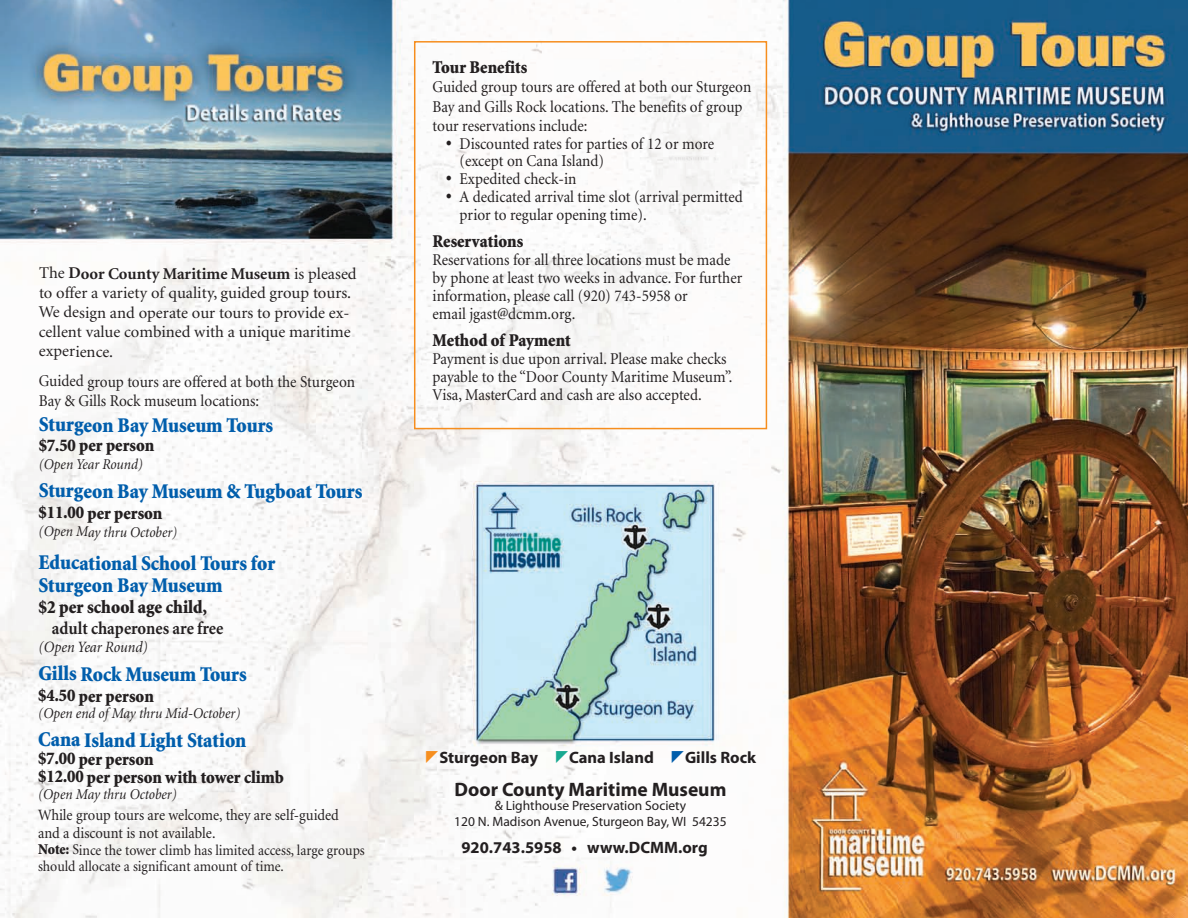
<style>
.page{position:relative;width:1188px;height:918px;background:#fff}
.page>*{position:absolute;margin:0;border:0;box-sizing:border-box;transform-origin:0 0}
.t1{font:900 21px/22.5px "Minion";color:#015eac;scale:.92 1}
.t2{font:700 19.5px "Myriad Pro";color:#231f20}
.t3{font:900 18.75px "Minion";color:#231f20;scale:.92 1}
.t4{font:900 18px/18.1px "Minion";color:#231f20;scale:.92 1}
.t5{font:700 18px "Minion";color:#231f20;scale:.92 1}
.t6{font:16.5px/18px "Minion";color:#231f20;scale:.92 1}
.t7{font:16.5px/19.5px "Minion";color:#231f20}
.t8{font:700 16.5px "Myriad Pro";color:#231f20}
.t9{font:15.75px/17.9px "Minion";color:#231f20;scale:.92 1}
.t10{font:italic 15.75px "Minion";color:#231f20;scale:.92 1}
.t11{font:15px/16.4px "Minion";color:#231f20;scale:.92 1}
.t12{font:italic 15px "Minion";color:#231f20;scale:.92 1}
.t13{font:13.5px/16.2px "Myriad Pro";color:#231f20;text-align:center}
.s1{font-weight:700}
.s2{font-weight:900}
.s3{font-weight:900;font-size:18px}
</style>
<div class="page">
<img style="left:0;top:0;width:1188px;height:918px">
<img style="left:417px;top:44px;width:347px;height:382px">
<div style="left:414px;top:41px;width:353px;height:388px;border:2px solid #f68e1e"></div>
<svg style="left:426px;top:751px;width:12px;height:12px"></svg>
<svg style="left:556px;top:751px;width:12px;height:12px"></svg>
<svg style="left:672px;top:751px;width:12px;height:12px"></svg>
<p class="t7" style="left:39px;top:265px;width:319px">The <span class="s1">Door County Maritime Museum</span> is pleased to offer a variety of quality, guided group tours.<br>We design and operate our tours to provide ex&shy;cellent value combined with a unique maritime experience.</p>
<p class="t6" style="left:39px;top:373px;width:345px;line-height:19.5px">Guided group tours are offered at both the Sturgeon<br>Bay &amp; Gills Rock museum locations:</p>
<p class="t1" style="left:39px;top:415px;width:256px">Sturgeon Bay Museum Tours</p>
<p class="t4" style="left:39px;top:437px;width:127px">$7.50 per person</p>
<p class="t12" style="left:39px;top:458px;width:115px">(Open Year Round)</p>
<p class="t1" style="left:39px;top:481px;width:353px">Sturgeon Bay Museum &amp; Tugboat Tours</p>
<p class="t4" style="left:39px;top:505px;width:136px">$11.00 per person</p>
<p class="t12" style="left:39px;top:526px;width:152px">(Open May thru October)</p>
<p class="t1" style="left:39px;top:553px;width:259px">Educational School Tours for<br>Sturgeon Bay Museum</p>
<p class="t3" style="left:38px;top:600px;width:185px">$2 per school age child,</p>
<p class="t5" style="left:52px;top:621px;width:188px">adult chaperones are free</p>
<p class="t10" style="left:38px;top:641px;width:121px">(Open Year Round)</p>
<p class="t1" style="left:38px;top:664px;width:228px">Gills Rock Museum Tours</p>
<p class="t4" style="left:38px;top:688px;width:127px">$4.50 per person</p>
<p class="t12" style="left:38px;top:707px;width:221px">(Open end of May thru Mid-October)</p>
<p class="t1" style="left:38px;top:730px;width:228px">Cana Island Light Station</p>
<p class="t4" style="left:38px;top:751px;width:269px">$7.00 per person<br>$12.00 per person with tower climb</p>
<p class="t12" style="left:38px;top:788px;width:152px">(Open May thru October)</p>
<p class="t9" style="left:38px;top:807px;width:329px">While group tours are welcome, they are self-guided and a discount is not available.</p>
<p class="t11" style="left:38px;top:843px;width:357px"><span class="s2">Note:</span> Since the tower climb has limited access, large groups should allocate a significant amount of time.</p>
<p class="t4" style="left:433px;top:59px;width:104px">Tour Benefits</p>
<p class="t6" style="left:433px;top:78px;width:348px;line-height:19.5px">Guided group tours are offered at both our Sturgeon<br>Bay and Gills Rock locations. The benefits of group tour reservations include:</p>
<p class="t6" style="left:460px;top:137px;width:278px;line-height:16.5px;text-indent:-13px"><span class="s3">•</span> Discounted rates for parties of 12 or more (except on Cana Island)</p>
<p class="t6" style="left:446px;top:171px;width:143px"><span class="s3">•</span> Expedited check-in</p>
<p class="t6" style="left:460px;top:189px;width:309px;text-indent:-13px"><span class="s3">•</span> A dedicated arrival time slot (arrival permitted prior to regular opening time).</p>
<p class="t4" style="left:433px;top:233px;width:100px">Reservations</p>
<p class="t6" style="left:433px;top:252px;width:338px">Reservations for all three locations must be made by phone at least two weeks in advance. For further information, please call (920) 743-5958 or<br>email jgast@dcmm.org.</p>
<p class="t4" style="left:433px;top:332px;width:152px">Method of Payment</p>
<p class="t6" style="left:433px;top:351px;width:328px">Payment is due upon arrival. Please make checks payable to the “Door County Maritime Museum”.<br>Visa, MasterCard and cash are also accepted.</p>
<p class="t8" style="left:439px;top:751px;width:100px">Sturgeon Bay</p>
<p class="t8" style="left:569px;top:751px;width:86px">Cana Island</p>
<p class="t8" style="left:685px;top:751px;width:73px">Gills Rock</p>
<p class="t2" style="left:455px;top:782px;width:273px">Door County Maritime Museum</p>
<p class="t13" style="left:454px;top:799px;width:274px">&amp; Lighthouse Preservation Society<br>120 N. Madison Avenue, Sturgeon Bay, WI 54235</p>
<p class="t8" style="left:461px;top:841px;width:248px">920.743.5958 • www.DCMM.org</p>
</div>
